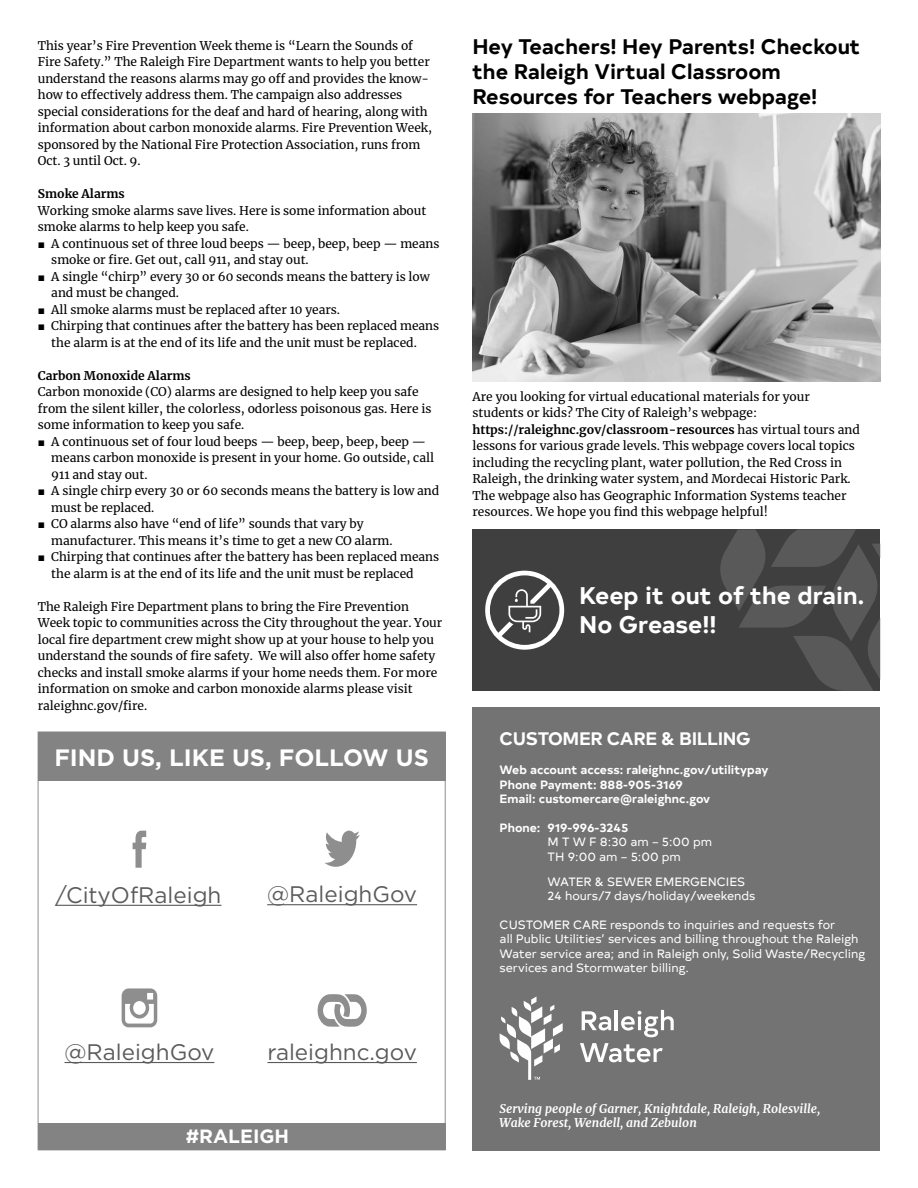
<style>
.page{position:relative;width:918px;height:1188px;background:#fff}
.page>*{position:absolute;margin:0;border:0;box-sizing:border-box;transform-origin:0 0}
.t1{font:700 24px/28.8px "Typold";color:#fff}
.t2{font:700 23.7px "Gotham";color:#fff}
.t3{font:22.5px "Gotham";color:#5b5b5b}
.t4{font:700 21px/25.2px "Typold";color:#000}
.t5{font:700 19.2px "Gotham";color:#fff}
.t6{font:700 18px "Typold";letter-spacing:-.02em;color:#fff}
.t7{font:12px/16.5px "Merriweather";color:#000}
.t8{font:12px/14.4px "Typold";color:#fff}
.t9{font:700 12px/14.4px "Typold";color:#fff}
.t10{font:italic 700 12px/14.4px "Merriweather";color:#fff}
.t11{font:700 12px "Merriweather";color:#000}
.s1{font-family:"Arial"}
.s2{font-weight:700}
</style>
<div class="page">
<div style="left:472px;top:707px;width:408px;height:443px;background:#737373"></div>
<svg style="left:500px;top:996px;width:63px;height:84px"></svg>
<svg style="left:582px;top:1011px;width:29px;height:20px"></svg>
<hr style="left:615px;top:1010px;width:3px;height:20px;background:#fefefe">
<svg style="left:621px;top:1010px;width:53px;height:27px"></svg>
<svg style="left:580px;top:1043px;width:83px;height:19px"></svg>
<div style="left:38px;top:733px;width:407px;height:48px;background:#838383"></div>
<div style="left:38px;top:1123px;width:408px;height:27px;background:#838383"></div>
<svg style="left:133px;top:831px;width:13px;height:37px"></svg>
<hr style="left:56px;top:905px;width:165px;height:1px;background:#5b5b5b">
<svg style="left:122px;top:988px;width:35px;height:39px"></svg>
<hr style="left:65px;top:1062px;width:149px;height:1px;background:#5b5b5b">
<svg style="left:325px;top:831px;width:35px;height:36px"></svg>
<hr style="left:267px;top:904px;width:150px;height:1px;background:#5b5b5b">
<svg style="left:317px;top:994px;width:50px;height:33px"></svg>
<hr style="left:267px;top:1062px;width:150px;height:1px;background:#5b5b5b">
<div style="left:472px;top:529px;width:408px;height:162px;background:#3f3f3f"></div>
<svg style="left:720px;top:529px;width:160px;height:162px"></svg>
<svg style="left:485px;top:571px;width:79px;height:79px"></svg>
<img style="left:472px;top:113px;width:408px;height:269px">
<p class="t7" style="left:38px;top:37px;width:396px">This year’s Fire Prevention Week theme is “Learn the Sounds of Fire Safety.” The Raleigh Fire Department wants to help you better understand the reasons alarms may go off and provides the know&shy;how to effectively address them. The campaign also addresses special considerations for the deaf and hard of hearing, along with information about carbon monoxide alarms. Fire Prevention Week, sponsored by the National Fire Protection Association, runs from Oct. 3 until Oct. 9.</p>
<p class="t11" style="left:38px;top:185px;width:89px">Smoke Alarms</p>
<p class="t7" style="left:38px;top:202px;width:390px">Working smoke alarms save lives. Here is some information about smoke alarms to help keep you safe.</p>
<p class="t7" style="left:51px;top:235px;width:390px;text-indent:-14px"><span class="s1">■</span> A continuous set of three loud beeps — beep, beep, beep — means smoke or fire. Get out, call 911, and stay out.</p>
<p class="t7" style="left:51px;top:268px;width:380px;text-indent:-14px"><span class="s1">■</span> A single “chirp” every 30 or 60 seconds means the battery is low and must be changed.</p>
<p class="t7" style="left:38px;top:301px;width:304px"><span class="s1">■</span> All smoke alarms must be replaced after 10 years.</p>
<p class="t7" style="left:51px;top:317px;width:390px;text-indent:-14px"><span class="s1">■</span> Chirping that continues after the battery has been replaced means the alarm is at the end of its life and the unit must be replaced.</p>
<p class="t11" style="left:38px;top:367px;width:155px">Carbon Monoxide Alarms</p>
<p class="t7" style="left:38px;top:383px;width:395px">Carbon monoxide (CO) alarms are designed to help keep you safe from the silent killer, the colorless, odorless poisonous gas. Here is some information to keep you safe.</p>
<p class="t7" style="left:51px;top:433px;width:384px;text-indent:-13px"><span class="s1">■</span> A continuous set of four loud beeps — beep, beep, beep, beep — means carbon monoxide is present in your home. Go outside, call<br>911 and stay out.</p>
<p class="t7" style="left:51px;top:482px;width:390px;text-indent:-14px"><span class="s1">■</span> A single chirp every 30 or 60 seconds means the battery is low and must be replaced.</p>
<p class="t7" style="left:51px;top:515px;width:343px;text-indent:-14px"><span class="s1">■</span> CO alarms also have “end of life” sounds that vary by manufacturer. This means it’s time to get a new CO alarm.</p>
<p class="t7" style="left:51px;top:548px;width:390px;text-indent:-14px"><span class="s1">■</span> Chirping that continues after the battery has been replaced means the alarm is at the end of its life and the unit must be replaced</p>
<p class="t7" style="left:38px;top:598px;width:406px">The Raleigh Fire Department plans to bring the Fire Prevention Week topic to communities across the City throughout the year. Your local fire department crew might show up at your house to help you understand the sounds of fire safety. We will also offer home safety checks and install smoke alarms if your home needs them. For more information on smoke and carbon monoxide alarms please visit raleighnc.gov/fire.</p>
<h2 class="t2" style="left:54px;top:742px;width:376px">FIND US, LIKE US, FOLLOW US</h2>
<h3 class="t3" style="left:56px;top:881px;width:167px">/CityOfRaleigh</h3>
<h3 class="t3" style="left:267px;top:880px;width:151px">@RaleighGov</h3>
<h3 class="t3" style="left:65px;top:1038px;width:151px">@RaleighGov</h3>
<h3 class="t3" style="left:267px;top:1038px;width:151px">raleighnc.gov</h3>
<h3 class="t5" style="left:186px;top:1124px;width:105px">#RALEIGH</h3>
<h3 class="t4" style="left:472px;top:31px;width:389px">Hey Teachers! Hey Parents! Checkout the Raleigh Virtual Classroom<br>Resources for Teachers webpage!</h3>
<p class="t7" style="left:472px;top:388px;width:389px">Are you looking for virtual educational materials for your students or kids? The City of Raleigh’s webpage: <span class="s2">https://raleighnc.gov/classroom-resources</span> has virtual tours and lessons for various grade levels. This webpage covers local topics including the recycling plant, water pollution, the Red Cross in Raleigh, the drinking water system, and Mordecai Historic Park.<br>The webpage also has Geographic Information Systems teacher resources. We hope you find this webpage helpful!</p>
<h1 class="t1" style="left:579px;top:579px;width:287px">Keep it out of the drain.<br>No Grease!!</h1>
<h3 class="t6" style="left:500px;top:724px;width:253px">CUSTOMER CARE &amp; BILLING</h3>
<p class="t9" style="left:500px;top:762px;width:270px">Web account access: raleighnc.gov/utilitypay<br>Phone Payment: 888-905-3169<br>Email: customercare@raleighnc.gov</p>
<p class="t9" style="left:500px;top:819px;width:130px">Phone: 919-996-3245</p>
<p class="t8" style="left:548px;top:834px;width:166px">M T W F 8:30 am – 5:00 pm<br>TH 9:00 am – 5:00 pm</p>
<p class="t8" style="left:548px;top:873px;width:209px">WATER &amp; SEWER EMERGENCIES<br>24 hours/7 days/holiday/weekends</p>
<p class="t8" style="left:500px;top:916px;width:367px">CUSTOMER CARE responds to inquiries and requests for<br>all Public Utilities’ services and billing throughout the Raleigh Water service area; and in Raleigh only, Solid Waste/Recycling services and Stormwater billing.</p>
<p class="t10" style="left:500px;top:1101px;width:322px">Serving people of Garner, Knightdale, Raleigh, Rolesville,<br>Wake Forest, Wendell, and Zebulon</p>
</div>
